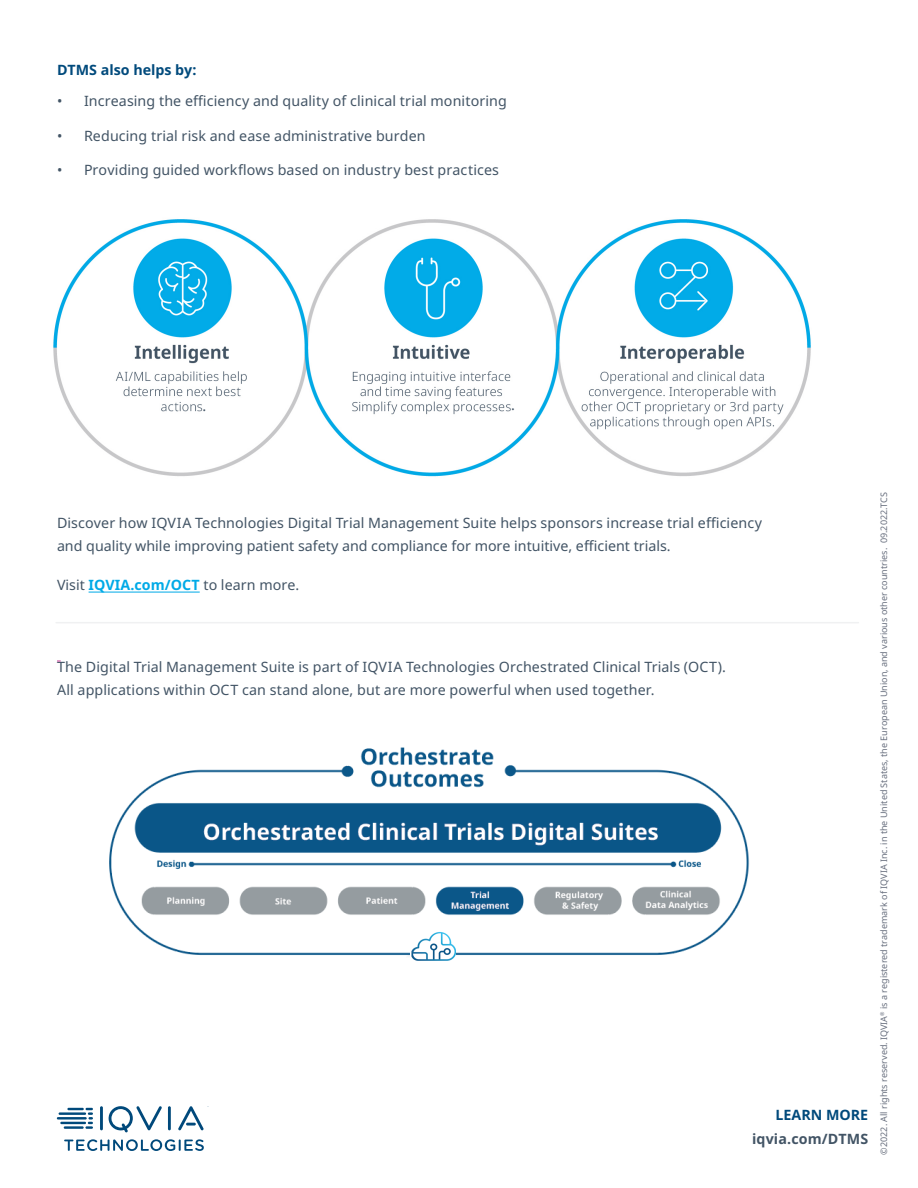
<style>
.page{position:relative;width:918px;height:1188px;background:#fff}
.page>*{position:absolute;margin:0;border:0;box-sizing:border-box;transform-origin:0 0}
.t1{font:14.25px/22.5px "Noto Sans";letter-spacing:.005em;color:#425465}
.Contact_body_copy{font:700 14.25px/24px "Noto Sans";letter-spacing:.005em;color:#425465;text-align:right}
.t2{font:700 14.25px "Noto Sans";color:#004a7c}
.t3{font:14.25px "Noto Sans";color:#435465}
.Copyright{font:9px "Noto Sans";color:#686f7e}
.s1{font-style:inherit}
.s2{font-weight:700;color:#00aae7}
.s3{color:#00497b}
</style>
<div class="page">
<svg style="left:57px;top:1106px;width:147px;height:45px"></svg>
<hr style="left:89px;top:592px;width:111px;height:1px;background:#00aae7">
<hr style="left:56px;top:622px;width:802px;height:1px;background:#f0f1f2">
<img style="left:109px;top:747px;width:640px;height:209px">
<img style="left:411px;top:932px;width:45px;height:29px">
<img style="left:53px;top:219px;width:758px;height:258px">
<p class="t2" style="left:57px;top:59px;width:141px"><span class="s1">DTMS</span> also helps by:</p>
<p class="t1" style="left:57px;top:90px;width:451px">• Increasing the efficiency and quality of clinical trial monitoring</p>
<p class="t1" style="left:57px;top:125px;width:370px">• Reducing trial risk and ease administrative burden</p>
<p class="t1" style="left:57px;top:159px;width:444px">• Providing guided workflows based on industry best practices</p>
<p class="t3" style="left:203px;top:396px;width:5px">.</p>
<p class="t3" style="left:511px;top:395px;width:5px">.</p>
<p class="t1" style="left:57px;top:512px;width:707px">Discover how IQVIA Technologies Digital Trial Management Suite helps sponsors increase trial efficiency and quality while improving patient safety and compliance for more intuitive, efficient trials.</p>
<p class="t1" style="left:57px;top:574px;width:244px">Visit <span class="s2">IQVIA.com/OCT</span> to learn more.</p>
<p class="t1" style="left:57px;top:656px;width:671px">The Digital Trial Management Suite is part of IQVIA Technologies Orchestrated Clinical Trials (OCT).<br>All applications within OCT can stand alone, but are more powerful when used together.</p>
<p class="Contact_body_copy" style="left:752px;top:1103px;width:117px"><span class="s3">LEARN MORE </span>iqvia.com/DTMS</p>
<p class="Copyright" style="left:878px;top:1155px;width:664px;rotate:-90deg">©2022. All rights reserved. IQVIA<sup>®</sup> is a registered trademark of IQVIA Inc. in the United States, the European Union, and various other countries. 09.2022.TCS</p>
</div>
